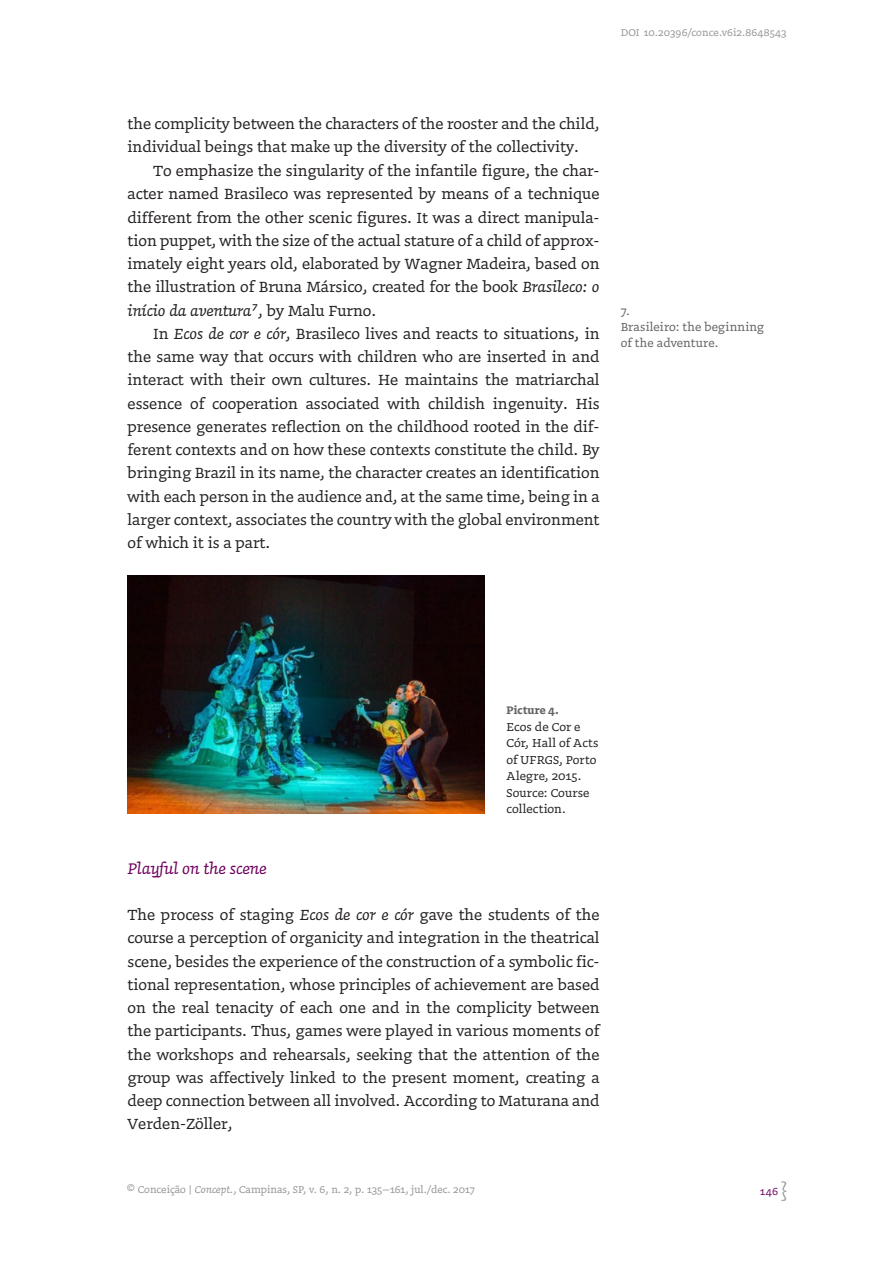
<style>
.page{position:relative;width:893px;height:1263px;background:#fff}
.page>*{position:absolute;margin:0;border:0;box-sizing:border-box;transform-origin:0 0}
.corpo_do_texto{font:italic 18px "Doko";color:#6e015e}
.corpo_do_texto-2{font:17.25px/23.2px "Doko";color:#222;text-align:justify}
.corpo_do_texto-3{font:17.25px/23.2px "Doko";color:#231f20;text-align:justify}
.Legenda-fotos{font:13.5px/16.5px "Doko";letter-spacing:.01em;color:#231f20}
.notas{font:13.5px/16.2px "Doko";letter-spacing:.01em;color:#636366}
.Legenda-fotos-2{font:700 12.75px "Doko";letter-spacing:.02em;color:#636366}
.t1{font:12px "Doko";color:#6e015e}
.t2{font:11.55px "Doko";color:#939598}
.s1{font-style:italic}
.s2{font-style:italic;color:#231f20}
.s3{color:#231f20}
</style>
<div class="page">
<svg style="left:781px;top:1181px;width:6px;height:20px"></svg>
<img style="left:128px;top:576px;width:357px;height:237px">
<p class="t2" style="left:621px;top:25px;width:167px">DOI 10.20396/conce.v6i2.8648543</p>
<p class="corpo_do_texto-2" style="left:128px;top:112px;width:473px">the complicity between the characters of the rooster and the child, individual beings that make up the diversity of the collectivity.</p>
<p class="corpo_do_texto-3" style="left:128px;top:159px;width:473px;text-indent:26px">To emphasize the singularity of the infantile figure, the char&shy;acter named Brasileco was represented by means of a technique different from the other scenic figures. It was a direct manipula&shy;tion puppet, with the size of the actual stature of a child of approx&shy;imately eight years old, elaborated by Wagner Madeira, based on the illustration of Bruna Mársico, created for the book <span class="s1">Brasileco: o início da aventura7</span>, by Malu Furno.</p>
<p class="corpo_do_texto-2" style="left:128px;top:322px;width:474px;text-indent:26px">In <span class="s2">Ecos de cor e cór</span>, Brasileco lives and reacts to situations, in the same way that occurs with children who are inserted in and interact with their own cultures. He maintains the matriarchal essence of cooperation associated with childish ingenuity. His presence generates reflection on the childhood rooted in the dif&shy;ferent contexts and on how these contexts constitute the child. By bringing Brazil in its name, the character creates an identification with each person in the audience and, at the same time, being in a larger context, associates the country with the global environment of which it is a part.</p>
<p class="notas" style="left:621px;top:302px;width:11px">7.</p>
<p class="notas" style="left:621px;top:318px;width:145px">Brasileiro: the beginning of the adventure.</p>
<p class="Legenda-fotos-2" style="left:507px;top:702px;width:54px">Picture 4.</p>
<p class="Legenda-fotos" style="left:507px;top:718px;width:93px">Ecos de Cor e<br>Cór, Hall of Acts of UFRGS, Porto<br>Alegre, 2015.<br>Source: Course collection.</p>
<p class="corpo_do_texto" style="left:128px;top:857px;width:141px">Playful on the scene</p>
<p class="corpo_do_texto-2" style="left:128px;top:903px;width:474px">The process of staging <span class="s2">Ecos de cor e cór</span> <span class="s3">gave</span> the students of the course a perception of organicity and integration in the theatrical scene, besides the experience of the construction of a symbolic fic&shy;tional representation, whose principles of achievement are based on the real <span class="s3">tenacity</span> of each one and in the complicity between the participants. Thus, games were played in various moments of the workshops and rehearsals, seeking that the attention of the group was affectively linked to the present moment, creating a deep connection between all involved. According to Maturana and Verden-Zöller,</p>
<p class="t2" style="left:126px;top:1182px;width:350px">© Conceição | <span class="s1">Concept.</span>, Campinas, SP, v. 6, n. 2, p. 135–161, jul./dec. 2017</p>
<p class="t1" style="left:760px;top:1184px;width:19px">146</p>
</div>
